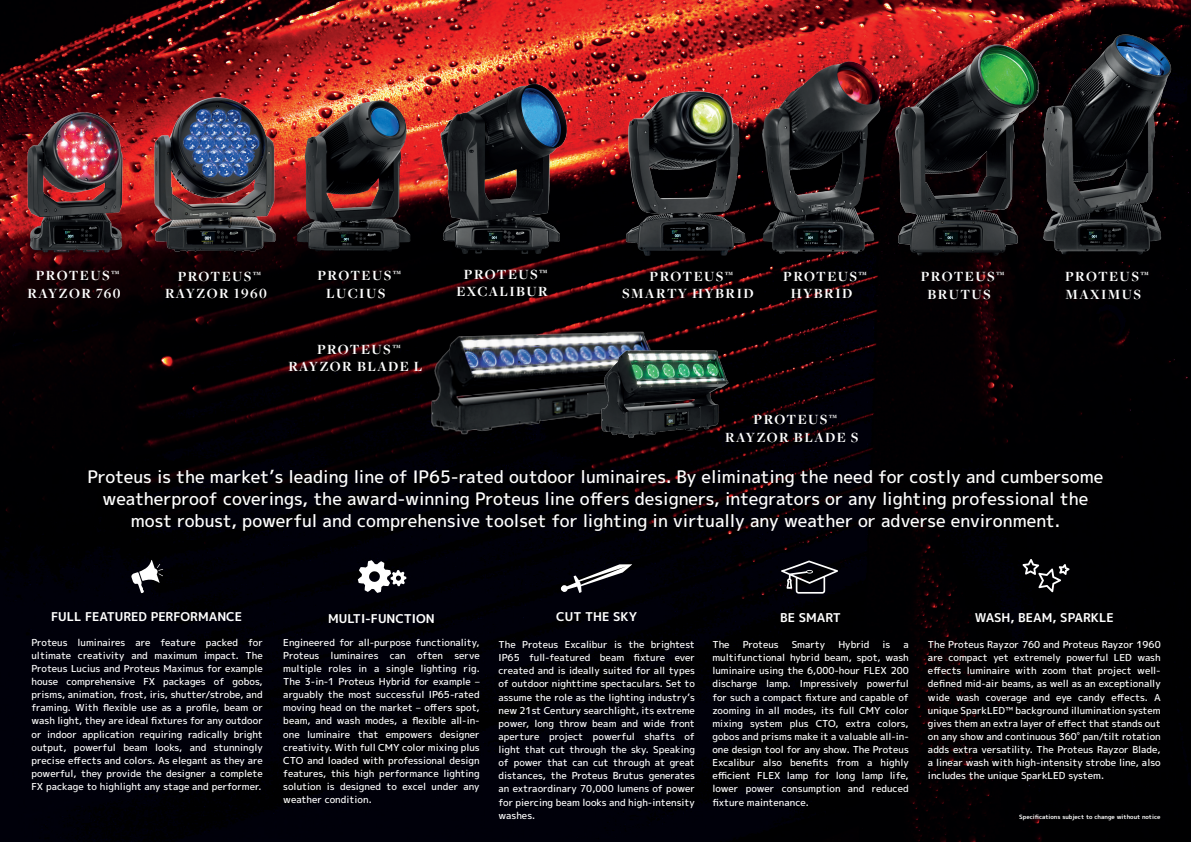
<style>
.page{position:relative;width:1191px;height:842px;background:#fff}
.page>*{position:absolute;margin:0;border:0;box-sizing:border-box;transform-origin:0 0}
.t1{font:17.2px/22.2px "mplus 1 p medium";color:#fff;text-align:center}
.t2{font:14.6px/17.5px "Freight Disp Bold SC";letter-spacing:.1em;color:#fff;text-align:center}
.t3{font:12.1px "mplus 1 p bold";color:#fff}
.t4{font:9.6px/13.1px "mplus 1 p medium";color:#fff;text-align:justify}
.t5{font:5.9px "mplus 1 p bold";color:#fff}
</style>
<div class="page">
<img style="left:0;top:0;width:1191px;height:842px">
<svg style="left:131px;top:559px;width:32px;height:34px"></svg>
<svg style="left:358px;top:560px;width:48px;height:33px"></svg>
<svg style="left:781px;top:560px;width:57px;height:34px;background:#313036"></svg>
<svg style="left:560px;top:564px;width:72px;height:29px;background:#34343b"></svg>
<svg style="left:1022px;top:559px;width:47px;height:33px;background:#2e2e2f"></svg>
<img style="left:408px;top:77px;width:183px;height:191px">
<img style="left:298px;top:100px;width:113px;height:152px">
<img style="left:0;top:105px;width:156px;height:159px">
<img style="left:762px;top:61px;width:89px;height:193px">
<img style="left:593px;top:84px;width:185px;height:187px">
<img style="left:1011px;top:19px;width:180px;height:250px">
<img style="left:420px;top:317px;width:251px;height:192px">
<img style="left:594px;top:338px;width:140px;height:124px">
<img style="left:851px;top:39px;width:223px;height:227px">
<img style="left:132px;top:93px;width:166px;height:165px">
<h2 class="t2" style="left:456px;top:266px;width:93px">PROTEUS™<br>EXCALIBUR</h2>
<h2 class="t2" style="left:317px;top:267px;width:85px">PROTEUS™<br>LUCIUS</h2>
<h2 class="t2" style="left:28px;top:267px;width:95px">PROTEUS™<br>RAYZOR 760</h2>
<h2 class="t2" style="left:165px;top:268px;width:103px">PROTEUS™<br>RAYZOR 1960</h2>
<h2 class="t2" style="left:1065px;top:268px;width:85px;text-align:left">PROTEUS™<br>MAXIMUS</h2>
<h2 class="t2" style="left:622px;top:268px;width:133px">PROTEUS™<br>SMARTY HYBRID</h2>
<h2 class="t2" style="left:921px;top:268px;width:85px">PROTEUS™<br>BRUTUS</h2>
<h2 class="t2" style="left:783px;top:268px;width:85px">PROTEUS™<br>HYBRID</h2>
<h2 class="t2" style="left:288px;top:341px;width:135px">PROTEUS™<br>RAYZOR BLADE L</h2>
<h2 class="t2" style="left:725px;top:411px;width:135px">PROTEUS™<br>RAYZOR BLADE S</h2>
<p class="t1" style="left:87px;top:465px;width:1017px">Proteus is the market’s leading line of IP65-rated outdoor luminaires. By eliminating the need for costly and cumbersome weatherproof coverings, the award-winning Proteus line offers designers, integrators or any lighting professional the most robust, powerful and comprehensive toolset for lighting in virtually any weather or adverse environment.</p>
<p class="t3" style="left:51px;top:608px;width:192px">FULL FEATURED PERFORMANCE</p>
<p class="t3" style="left:328px;top:610px;width:108px">MULTI-FUNCTION</p>
<p class="t4" style="left:283px;top:636px;width:198px">Engineered for all-purpose functionality, Proteus luminaires can often serve multiple roles in a single lighting rig.<br>The 3-in-1 Proteus Hybrid for example – arguably the most successful IP65-rated moving head on the market – offers spot, beam, and wash modes, a flexible all-in&shy;one luminaire that empowers designer creativity. With full CMY color mixing plus CTO and loaded with professional design features, this high performance lighting solution is designed to excel under any weather condition.</p>
<p class="t4" style="left:32px;top:636px;width:233px">Proteus luminaires are feature packed for ultimate creativity and maximum impact. The Proteus Lucius and Proteus Maximus for example house comprehensive FX packages of gobos, prisms, animation, frost, iris, shutter/strobe, and framing. With flexible use as a profile, beam or wash light, they are ideal fixtures for any outdoor or indoor application requiring radically bright output, powerful beam looks, and stunningly precise effects and colors. As elegant as they are powerful, they provide the designer a complete FX package to highlight any stage and performer.</p>
<p class="t3" style="left:556px;top:608px;width:82px">CUT THE SKY</p>
<p class="t4" style="left:498px;top:638px;width:198px">The Proteus Excalibur is the brightest IP65 full-featured beam fixture ever created and is ideally suited for all types of outdoor nighttime spectaculars. Set to assume the role as the lighting industry’s new 21st Century searchlight, its extreme power, long throw beam and wide front aperture project powerful shafts of light that cut through the sky. Speaking of power that can cut through at great distances, the Proteus Brutus generates an extraordinary 70,000 lumens of power for piercing beam looks and high-intensity washes.</p>
<p class="t3" style="left:780px;top:609px;width:62px">BE SMART</p>
<p class="t4" style="left:712px;top:638px;width:19px">The</p>
<p class="t4" style="left:742px;top:638px;width:38px">Proteus</p>
<p class="t4" style="left:791px;top:638px;width:35px">Smarty</p>
<p class="t4" style="left:838px;top:638px;width:33px">Hybrid</p>
<p class="t4" style="left:882px;top:638px;width:9px">is</p>
<p class="t4" style="left:712px;top:638px;width:198px;text-indent:191px">a multifunctional hybrid beam, spot, wash luminaire using the 6,000-hour FLEX 200 discharge lamp. Impressively powerful for such a compact fixture and capable of zooming in all modes, its full CMY color mixing system plus CTO, extra colors, gobos and prisms make it a valuable all-in&shy;one design tool for any show. The Proteus Excalibur also benefits from a highly efficient FLEX lamp for long lamp life, lower power consumption and reduced fixture maintenance.</p>
<p class="t3" style="left:975px;top:609px;width:140px">WASH, BEAM, SPARKLE</p>
<p class="t4" style="left:928px;top:638px;width:234px">The Proteus Rayzor 760 and Proteus Rayzor 1960 are compact yet extremely powerful LED wash effects luminaire with zoom that project well&shy;defined mid-air beams, as well as an exceptionally wide wash coverage and eye candy effects. A unique SparkLED™ background illumination system gives them an extra layer of effect that stands out on any show and continuous 360˚ pan/tilt rotation adds extra versatility. The Proteus Rayzor Blade, a linear wash with high-intensity strobe line, also includes the unique SparkLED system.</p>
<p class="t5" style="left:1019px;top:812px;width:143px">Specifications subject to change without notice</p>
</div>
